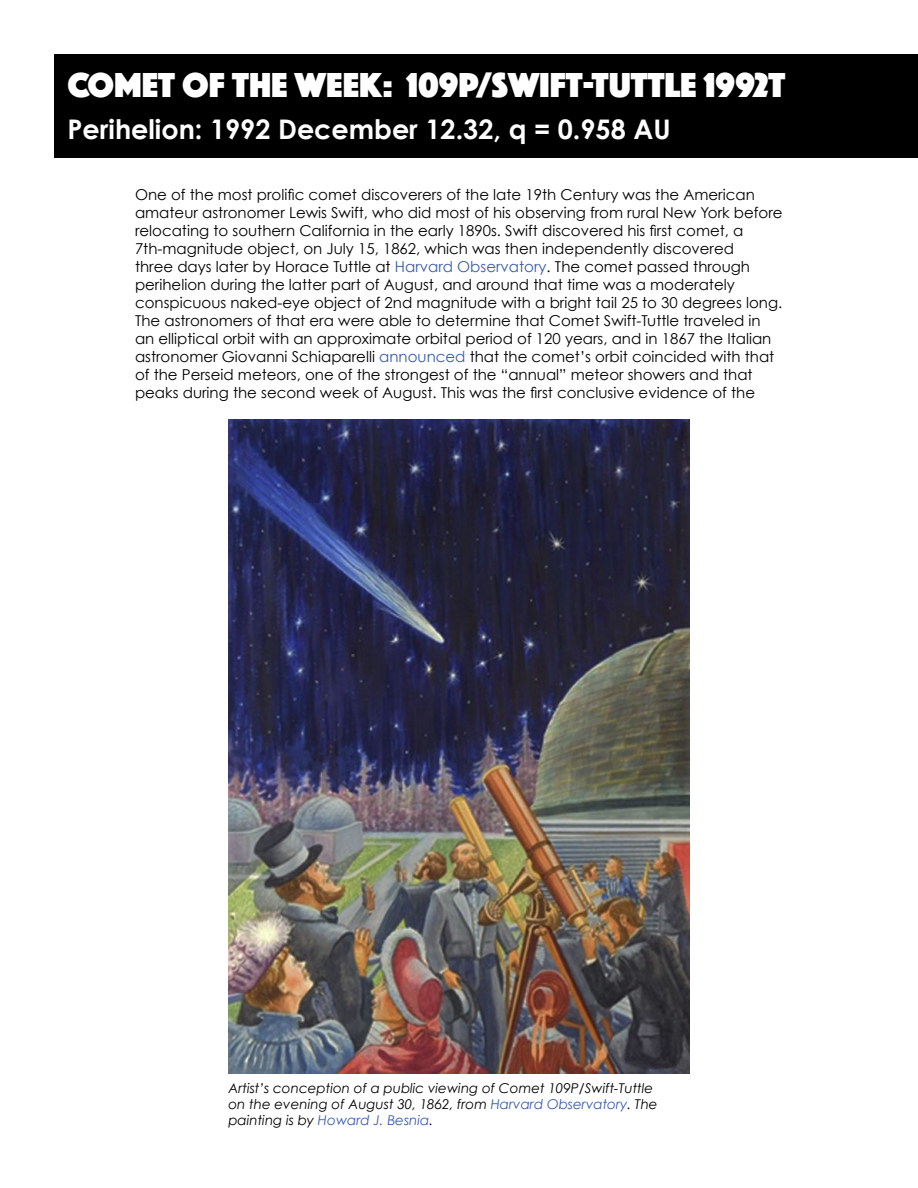
<style>
.page{position:relative;width:918px;height:1188px;background:#fff}
.page>*{position:absolute;margin:0;border:0;box-sizing:border-box;transform-origin:0 0}
.t1{font:36px "Phosphate Solid";color:#fff}
.t2{font:700 27px "Century Gothic";color:#fff}
.Body_Type{font:15px/18px "Century Gothic";color:#000}
.Cutlines{font:italic 13.5px/16.2px "Century Gothic";color:#000}
.s1{color:#385bab}
</style>
<div class="page">
<div style="left:54px;top:54px;width:864px;height:104px;background:#000"></div>
<img style="left:228px;top:420px;width:462px;height:653px">
<p class="t1" style="left:68px;top:59px;width:719px">COMET OF THE WEEK: 109P/SWIFT-TUTTLE 1992T</p>
<p class="t2" style="left:68px;top:112px;width:605px">Perihelion: 1992 December 12.32, q = 0.958 AU</p>
<p class="Body_Type" style="left:135px;top:186px;width:649px">One of the most prolific comet discoverers of the late 19th Century was the American amateur astronomer Lewis Swift, who did most of his observing from rural New York before relocating to southern California in the early 1890s. Swift discovered his first comet, a 7th-magnitude object, on July 15, 1862, which was then independently discovered<br>three days later by Horace Tuttle at <span class="s1">Harvard Observatory</span>. The comet passed through perihelion during the latter part of August, and around that time was a moderately conspicuous naked-eye object of 2nd magnitude with a bright tail 25 to 30 degrees long.<br>The astronomers of that era were able to determine that Comet Swift-Tuttle traveled in an elliptical orbit with an approximate orbital period of 120 years, and in 1867 the Italian astronomer Giovanni Schiaparelli <span class="s1">announced</span> that the comet’s orbit coincided with that of the Perseid meteors, one of the strongest of the “annual” meteor showers and that peaks during the second week of August. This was the first conclusive evidence of the</p>
<p class="Cutlines" style="left:228px;top:1079px;width:431px">Artist’s conception of a public viewing of Comet 109P/Swift-Tuttle on the evening of August 30, 1862, from <span class="s1">Harvard Observatory</span>. The painting is by <span class="s1">Howard J. Besnia</span>.</p>
</div>
